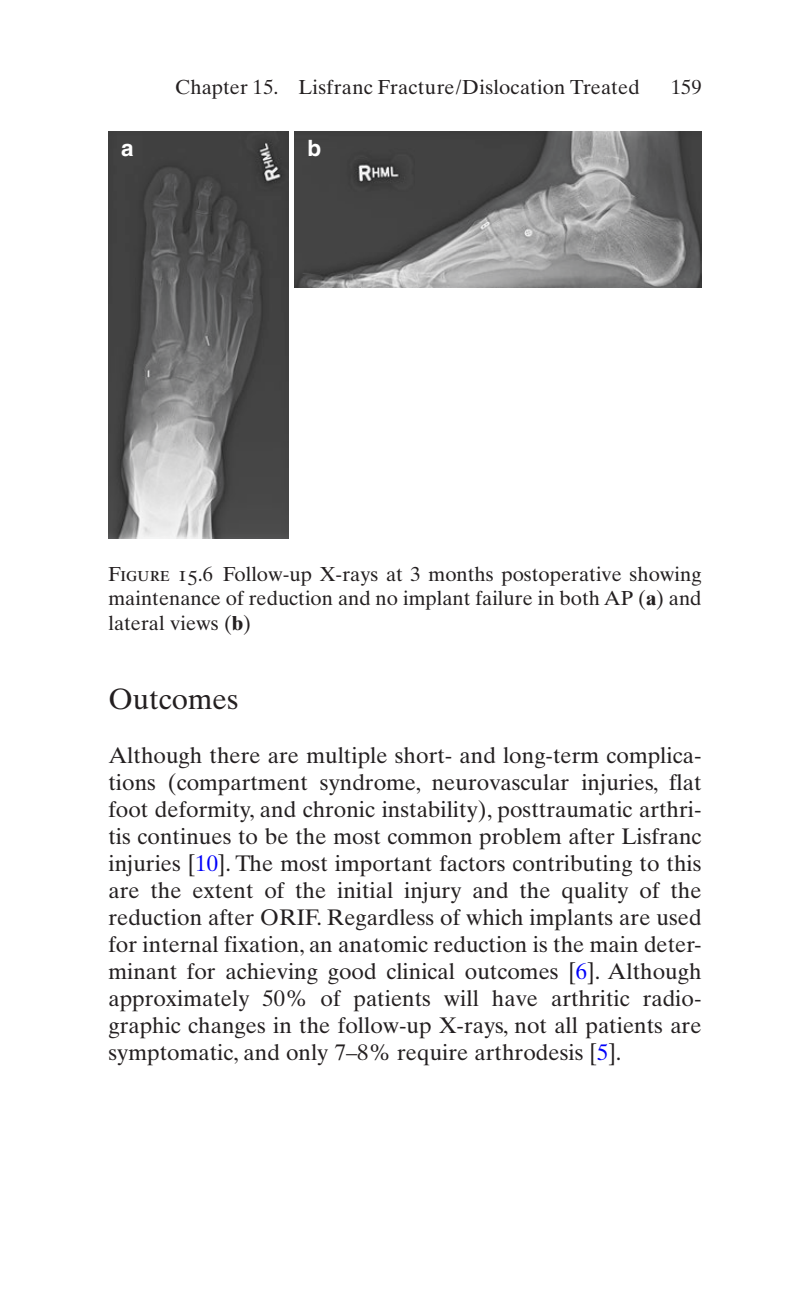
<style>
.page{position:relative;width:810px;height:1296px;background:#fff}
.page>*{position:absolute;margin:0;border:0;box-sizing:border-box;transform-origin:0 0}
.t1{font:29.25px "Cnqdfm Times Ten";color:#231f20}
.t2{font:22.5px/27px "Cnqdfm Times Ten";color:#231f20;text-align:justify}
.t3{font:700 22.5px "Hfqbjj Helvetica";color:#fff}
.t4{font:20.25px/24.8px "Cnqdfm Times Ten";color:#231f20;text-align:justify}
.t5{font:20.25px "Bkbdtb Times Ten";letter-spacing:.005em;color:#231f20}
.s1{font-family:"Hvwlfx Times Ten Roman SC"}
.s2{font-family:"Dwwbcy Times Ten";font-weight:700}
.s3{color:#0000fa}
</style>
<div class="page">
<img style="left:108px;top:132px;width:180px;height:406px">
<img style="left:295px;top:131px;width:406px;height:156px">
<p class="t5" style="left:175px;top:76px;width:466px">Chapter 15. Lisfranc Fracture/Dislocation Treated</p>
<p class="t3" style="left:121px;top:135px;width:14px">a</p>
<p class="t3" style="left:307px;top:135px;width:15px">b</p>
<p class="t4" style="left:671px;top:75px;width:32px">159</p>
<p class="t4" style="left:108px;top:561px;width:595px"><span class="s1">Figure 15.6</span> Follow-up X-rays at 3 months postoperative showing maintenance of reduction and no implant failure in both AP (<span class="s2">a</span>) and lateral views (<span class="s2">b</span>)</p>
<h1 class="t1" style="left:108px;top:681px;width:131px">Outcomes</h1>
<p class="t2" style="left:108px;top:741px;width:595px">Although there are multiple short- and long-term complica&shy;tions (compartment syndrome, neurovascular injuries, flat foot deformity, and chronic instability), posttraumatic arthri&shy;tis continues to be the most common problem after Lisfranc injuries [<span class="s3">10</span>]. The most important factors contributing to this are the extent of the initial injury and the quality of the reduction after ORIF. Regardless of which implants are used for internal fixation, an anatomic reduction is the main deter&shy;minant for achieving good clinical outcomes [<span class="s3">6</span>]. Although approximately 50% of patients will have arthritic radio&shy;graphic changes in the follow-up X-rays, not all patients are symptomatic, and only 7–8% require arthrodesis [<span class="s3">5</span>].</p>
</div>
